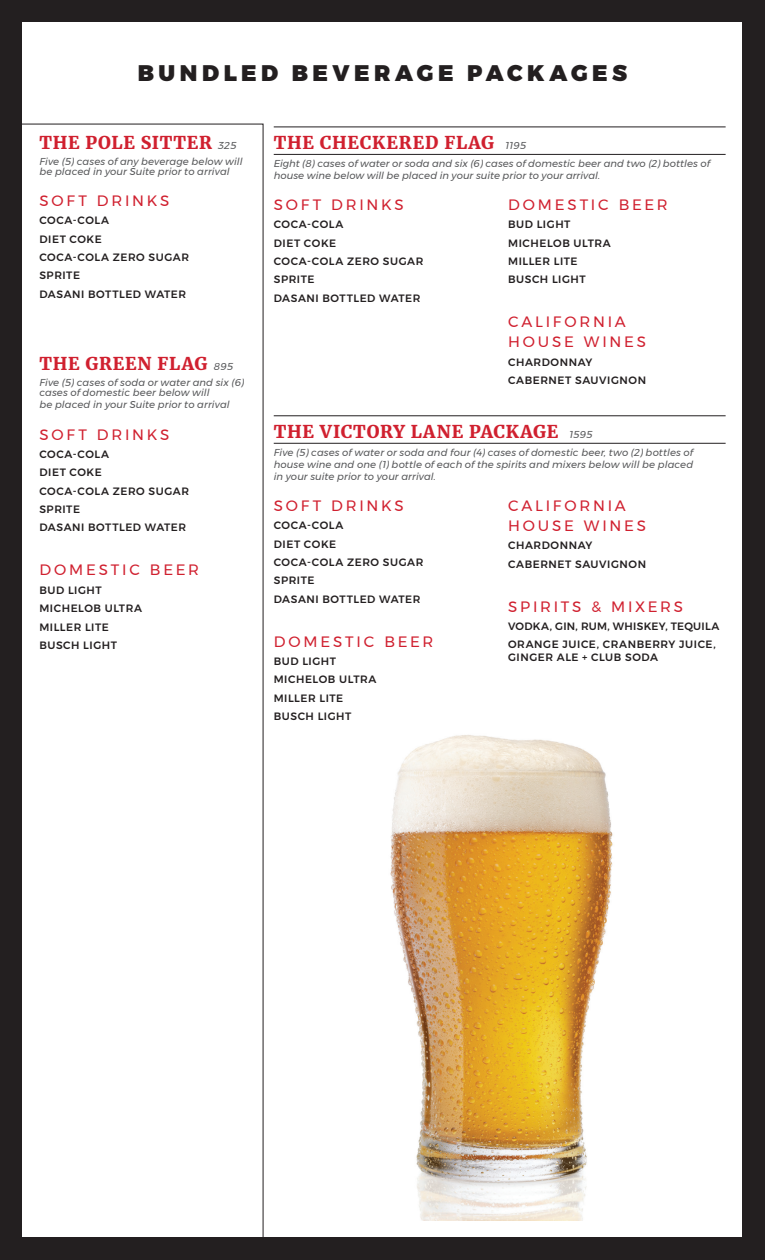
<style>
.page{position:relative;width:765px;height:1260px;background:#231f20}
.page>*{position:absolute;margin:0;border:0;box-sizing:border-box;transform-origin:0 0}
.Section_Dividers{font:900 22.5px "Montserrat";letter-spacing:.2em;color:#231f20}
.Section_Header_SPANN{font:900 17.5px "Merriweather";letter-spacing:.045em;color:#d0202f}
.Section_Headers{font:900 17.5px "Merriweather";letter-spacing:.045em;color:#d0202f}
.Sub-Section_Header{font:15px/20px "Montserrat";letter-spacing:.185em;color:#d0202f}
.Bev_Items{font:15px/20px "Montserrat";letter-spacing:.185em;color:#d0202f}
.Bev_Items-2{font:500 10.62px/12.8px "Montserrat";letter-spacing:.05em;color:#231f20}
.Bev_Items-3{font:500 10.62px "Montserrat";letter-spacing:.025em;color:#231f20}
.Section_Description{font:italic 10px/12px "Montserrat";letter-spacing:.005em;color:#57585a}
.Bev_Items-4{font:italic 10px/10px "Montserrat";letter-spacing:.01em;color:#57585a}
.s1{font-family:"Montserrat";font-weight:400;font-style:italic;font-size:10px;color:#57585a}
</style>
<div class="page">
<div style="left:22px;top:22px;width:720px;height:1216px;background:#fff"></div>
<hr style="left:274px;top:154px;width:452px;height:1px;background:#231f20">
<hr style="left:274px;top:127px;width:452px;height:1px;background:#231f20">
<hr style="left:274px;top:443px;width:452px;height:1px;background:#231f20">
<hr style="left:274px;top:415px;width:452px;height:1px;background:#231f20">
<img style="left:390px;top:735px;width:223px;height:486px">
<p class="Section_Dividers" style="left:138px;top:55px;width:491px">BUNDLED BEVERAGE PACKAGES</p>
<p class="Section_Headers" style="left:39px;top:131px;width:199px">THE POLE SITTER <span class="s1">325</span></p>
<p class="Bev_Items-4" style="left:39px;top:156px;width:205px">Five (5) cases of any beverage below will be placed in your Suite prior to arrival</p>
<p class="Sub-Section_Header" style="left:39px;top:190px;width:132px">SOFT DRINKS</p>
<p class="Bev_Items-2" style="left:39px;top:214px;width:71px">COCA-COLA</p>
<p class="Bev_Items-2" style="left:39px;top:233px;width:64px">DIET COKE</p>
<p class="Bev_Items-2" style="left:39px;top:251px;width:151px">COCA-COLA ZERO SUGAR</p>
<p class="Bev_Items-2" style="left:39px;top:269px;width:42px">SPRITE</p>
<p class="Bev_Items-2" style="left:39px;top:288px;width:148px">DASANI BOTTLED WATER</p>
<p class="Section_Headers" style="left:39px;top:351px;width:196px">THE GREEN FLAG <span class="s1">895</span></p>
<p class="Bev_Items-4" style="left:39px;top:377px;width:206px">Five (5) cases of soda or water and six (6) cases of domestic beer below will</p>
<p class="Bev_Items-4" style="left:39px;top:400px;width:192px">be placed in your Suite prior to arrival</p>
<p class="Sub-Section_Header" style="left:39px;top:424px;width:132px">SOFT DRINKS</p>
<p class="Bev_Items-2" style="left:39px;top:448px;width:71px">COCA-COLA</p>
<p class="Bev_Items-2" style="left:39px;top:466px;width:64px">DIET COKE</p>
<p class="Bev_Items-2" style="left:39px;top:485px;width:151px">COCA-COLA ZERO SUGAR</p>
<p class="Bev_Items-2" style="left:39px;top:503px;width:42px">SPRITE</p>
<p class="Bev_Items-2" style="left:39px;top:521px;width:148px">DASANI BOTTLED WATER</p>
<p class="Sub-Section_Header" style="left:39px;top:560px;width:161px">DOMESTIC BEER</p>
<p class="Bev_Items-2" style="left:39px;top:584px;width:64px">BUD LIGHT</p>
<p class="Bev_Items-2" style="left:39px;top:602px;width:104px">MICHELOB ULTRA</p>
<p class="Bev_Items-2" style="left:39px;top:620px;width:71px">MILLER LITE</p>
<p class="Bev_Items-2" style="left:39px;top:639px;width:79px">BUSCH LIGHT</p>
<p class="Section_Header_SPANN" style="left:274px;top:131px;width:254px">THE CHECKERED FLAG <span class="s1">1195</span></p>
<p class="Section_Description" style="left:274px;top:157px;width:438px">Eight (8) cases of water or soda and six (6) cases of domestic beer and two (2) bottles of house wine below will be placed in your suite prior to your arrival.</p>
<p class="Sub-Section_Header" style="left:274px;top:194px;width:132px">SOFT DRINKS</p>
<p class="Bev_Items-2" style="left:274px;top:218px;width:71px">COCA-COLA</p>
<p class="Bev_Items-2" style="left:274px;top:237px;width:64px">DIET COKE</p>
<p class="Bev_Items-2" style="left:274px;top:255px;width:151px">COCA-COLA ZERO SUGAR</p>
<p class="Bev_Items-2" style="left:274px;top:273px;width:42px">SPRITE</p>
<p class="Bev_Items-2" style="left:274px;top:292px;width:148px">DASANI BOTTLED WATER</p>
<p class="Bev_Items" style="left:508px;top:194px;width:161px">DOMESTIC BEER</p>
<p class="Bev_Items-2" style="left:508px;top:218px;width:64px">BUD LIGHT</p>
<p class="Bev_Items-2" style="left:508px;top:237px;width:104px">MICHELOB ULTRA</p>
<p class="Bev_Items-2" style="left:508px;top:255px;width:71px">MILLER LITE</p>
<p class="Bev_Items-2" style="left:508px;top:273px;width:79px">BUSCH LIGHT</p>
<p class="Sub-Section_Header" style="left:508px;top:312px;width:140px">CALIFORNIA<br>HOUSE WINES</p>
<p class="Bev_Items-2" style="left:508px;top:356px;width:86px">CHARDONNAY</p>
<p class="Bev_Items-2" style="left:508px;top:374px;width:140px">CABERNET SAUVIGNON</p>
<p class="Section_Header_SPANN" style="left:274px;top:419px;width:321px">THE VICTORY LANE PACKAGE <span class="s1">1595</span></p>
<p class="Section_Description" style="left:274px;top:446px;width:421px;text-align:justify">Five (5) cases of water or soda and four (4) cases of domestic beer, two (2) bottles of house wine and one (1) bottle of each of the spirits and mixers below will be placed in your suite prior to your arrival.</p>
<p class="Sub-Section_Header" style="left:274px;top:495px;width:132px">SOFT DRINKS</p>
<p class="Bev_Items-2" style="left:274px;top:519px;width:71px">COCA-COLA</p>
<p class="Bev_Items-2" style="left:274px;top:537px;width:64px">DIET COKE</p>
<p class="Bev_Items-2" style="left:274px;top:556px;width:151px">COCA-COLA ZERO SUGAR</p>
<p class="Bev_Items-2" style="left:274px;top:574px;width:42px">SPRITE</p>
<p class="Bev_Items-2" style="left:274px;top:593px;width:148px">DASANI BOTTLED WATER</p>
<p class="Sub-Section_Header" style="left:274px;top:631px;width:161px">DOMESTIC BEER</p>
<p class="Bev_Items-2" style="left:274px;top:655px;width:64px">BUD LIGHT</p>
<p class="Bev_Items-2" style="left:274px;top:673px;width:104px">MICHELOB ULTRA</p>
<p class="Bev_Items-2" style="left:274px;top:692px;width:71px">MILLER LITE</p>
<p class="Bev_Items-2" style="left:274px;top:710px;width:79px">BUSCH LIGHT</p>
<p class="Bev_Items" style="left:508px;top:495px;width:140px">CALIFORNIA<br>HOUSE WINES</p>
<p class="Bev_Items-2" style="left:508px;top:539px;width:86px">CHARDONNAY</p>
<p class="Bev_Items-2" style="left:508px;top:557px;width:140px">CABERNET SAUVIGNON</p>
<p class="Sub-Section_Header" style="left:508px;top:596px;width:176px">SPIRITS &amp; MIXERS</p>
<p class="Bev_Items-3" style="left:508px;top:618px;width:213px">VODKA, GIN, RUM, WHISKEY, TEQUILA</p>
<p class="Bev_Items-2" style="left:508px;top:638px;width:209px">ORANGE JUICE, CRANBERRY JUICE,<br>GINGER ALE + CLUB SODA</p>
</div>
